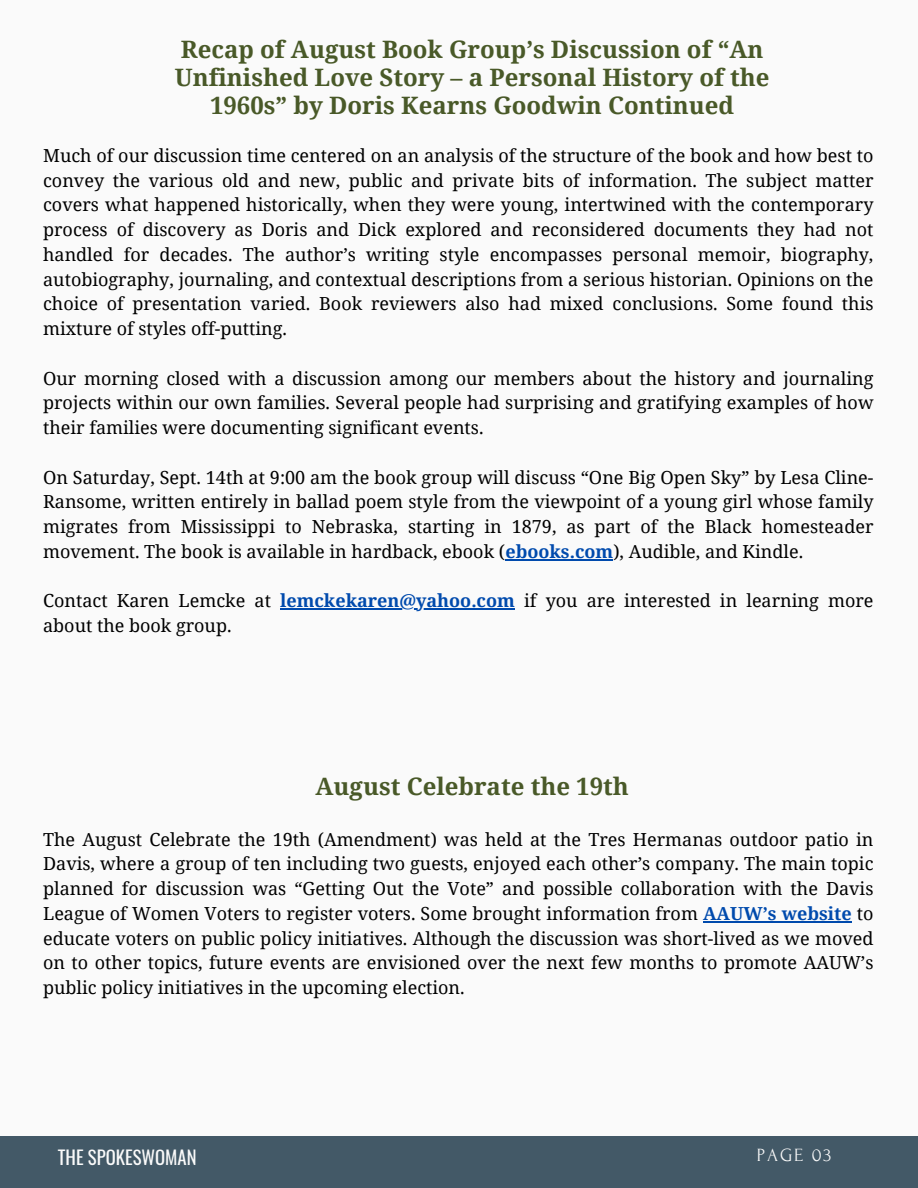
<style>
.page{position:relative;width:918px;height:1188px;background:#fafafa}
.page>*{position:absolute;margin:0;border:0;box-sizing:border-box;transform-origin:0 0}
.t1{font:700 24px/28.2px "Noto Serif";color:#495928;text-align:center}
.t2{font:18.75px "Oswald";color:#fafafa}
.t3{font:18.6px "Forum";letter-spacing:.1em;color:#fafafa}
.t4{font:18px/24.8px "Noto Serif";color:#000;text-align:justify}
.s1{font-weight:700;color:#004aad}
</style>
<div class="page">
<div style="left:0;top:1137px;width:918px;height:51px;background:#435967"></div>
<hr style="left:506px;top:559px;width:107px;height:1px;background:#004aad">
<hr style="left:280px;top:609px;width:235px;height:1px;background:#004aad">
<hr style="left:703px;top:921px;width:149px;height:1px;background:#004aad">
<p class="t1" style="left:175px;top:35px;width:596px">Recap of August Book Group’s Discussion of “An<br>Unfinished Love Story – a Personal History of the<br>1960s” by Doris Kearns Goodwin Continued</p>
<p class="t4" style="left:43px;top:143px;width:832px">Much of our discussion time centered on an analysis of the structure of the book and how best to convey the various old and new, public and private bits of information. The subject matter covers what happened historically, when they were young, intertwined with the contemporary process of discovery as Doris and Dick explored and reconsidered documents they had not handled for decades. The author’s writing style encompasses personal memoir, biography, autobiography, journaling, and contextual descriptions from a serious historian. Opinions on the choice of presentation varied. Book reviewers also had mixed conclusions. Some found this mixture of styles off-putting.</p>
<p class="t4" style="left:43px;top:365px;width:832px">Our morning closed with a discussion among our members about the history and journaling projects within our own families. Several people had surprising and gratifying examples of how their families were documenting significant events.</p>
<h1 class="t4" style="left:43px;top:464px;width:832px">On Saturday, Sept. 14th at 9:00 am the book group will discuss “One Big Open Sky” by Lesa Cline-Ransome, written entirely in ballad poem style from the viewpoint of a young girl whose family migrates from Mississippi to Nebraska, starting in 1879, as part of the Black homesteader movement. The book is available in hardback, ebook (<span class="s1">ebooks.com</span>), Audible, and Kindle.</h1>
<p class="t4" style="left:43px;top:588px;width:229px">Contact Karen Lemcke at</p>
<h2 class="t4" style="left:280px;top:588px;width:595px"><span class="s1">lemckekaren@yahoo.com</span> if you are interested in learning more</h2>
<h2 class="t4" style="left:43px;top:613px;width:190px">about the book group.</h2>
<h2 class="t1" style="left:316px;top:771px;width:315px">August Celebrate the 19th</h2>
<p class="t4" style="left:43px;top:826px;width:832px">The August Celebrate the 19th (Amendment) was held at the Tres Hermanas outdoor patio in Davis, where a group of ten including two guests, enjoyed each other’s company. The main topic planned for discussion was “Getting Out the Vote” and possible collaboration with the Davis League of Women Voters to register voters. Some brought information from <span class="s1">AAUW’s website</span> to educate voters on public policy initiatives. Although the discussion was short-lived as we moved on to other topics, future events are envisioned over the next few months to promote AAUW’s public policy initiatives in the upcoming election.</p>
<h1 class="t2" style="left:58px;top:1143px;width:140px">THE SPOKESWOMAN</h1>
<p class="t3" style="left:757px;top:1145px;width:76px">PAGE 03</p>
</div>
